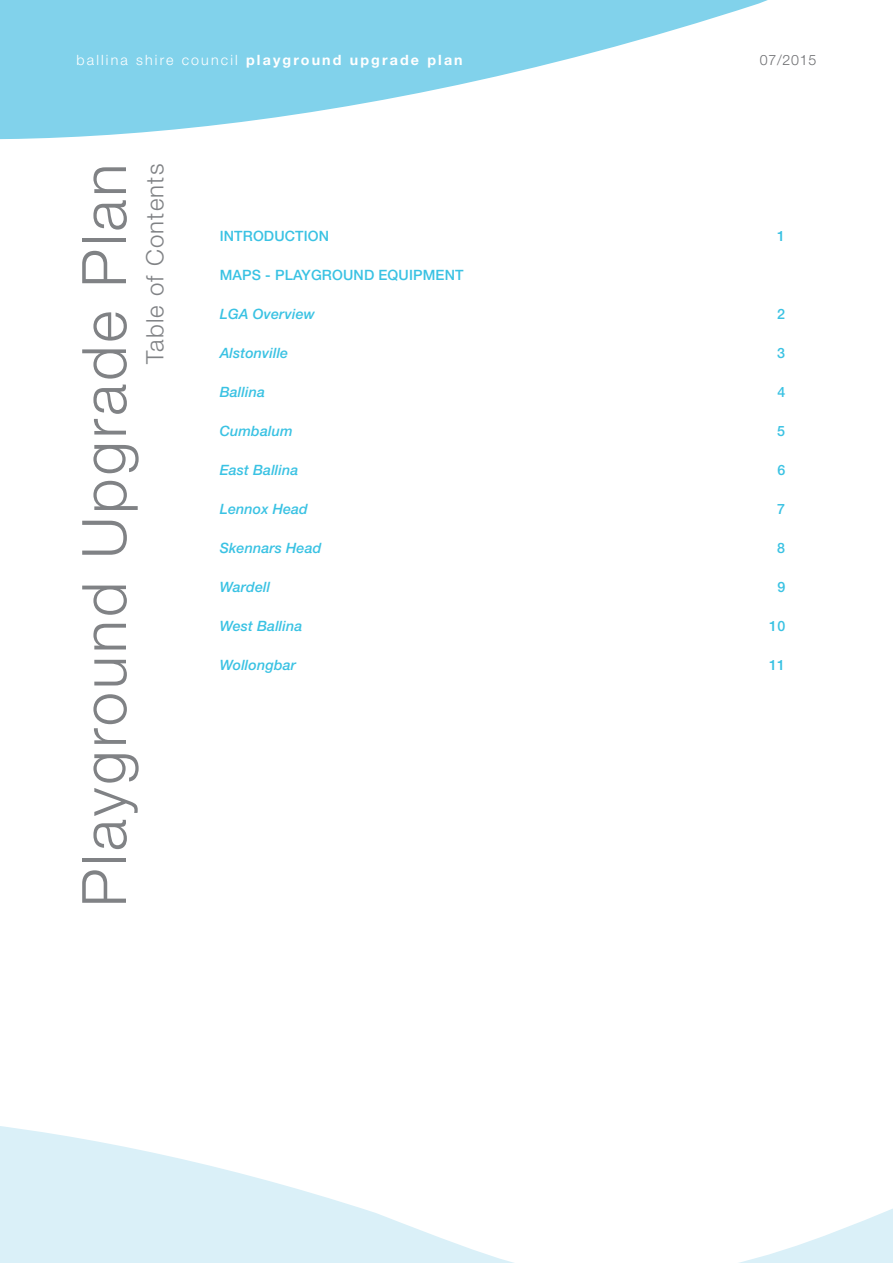
<style>
.page{position:relative;width:893px;height:1263px;background:#fff}
.page>*{position:absolute;margin:0;border:0;box-sizing:border-box;transform-origin:0 0}
.t1{font:300 61.35px "Helvetica Neue LT Std";letter-spacing:.05em;color:#808285}
.t2{font:300 24px "Helvetica Neue LT Std";letter-spacing:.05em;color:#808285}
.toc_heading_blue_9_5{font:italic 500 14.25px "Helvetica Neue LT Std";letter-spacing:.01em;color:#3ac2e3}
.toc_heading_blue_9_5-2{font:500 14.25px "Helvetica Neue LT Std";letter-spacing:.01em;color:#3ac2e3}
.t3{font:700 14.25px "Helvetica Neue LT Std";letter-spacing:.15em;color:#fff}
.t4{font:300 14.25px "Helvetica Neue LT Std";letter-spacing:.05em;color:#6c6d70}
.s1{font-weight:300}
</style>
<div class="page">
<svg style="left:0;top:0;width:768px;height:140px;fill:#81d2eb"></svg>
<svg style="left:0;top:1126px;width:893px;height:137px"></svg>
<div style="left:0;top:1162px;width:102px;height:101px;background:#daf0f8"></div>
<p class="t3" style="left:77px;top:52px;width:388px"><span class="s1">ballina shire council</span> playground upgrade plan</p>
<p class="t4" style="left:760px;top:52px;width:58px">07/2015</p>
<p class="t1" style="left:67px;top:907px;width:745px;rotate:-90deg">Playground Upgrade Plan</p>
<p class="t2" style="left:140px;top:364px;width:202px;rotate:-90deg">Table of Contents</p>
<p class="toc_heading_blue_9_5-2" style="left:220px;top:228px;width:111px">INTRODUCTION</p>
<p class="toc_heading_blue_9_5-2" style="left:777px;top:228px;width:9px">1</p>
<p class="toc_heading_blue_9_5-2" style="left:220px;top:267px;width:245px">MAPS - PLAYGROUND EQUIPMENT</p>
<p class="toc_heading_blue_9_5" style="left:220px;top:306px;width:97px">LGA Overview</p>
<p class="toc_heading_blue_9_5-2" style="left:777px;top:306px;width:9px">2</p>
<p class="toc_heading_blue_9_5" style="left:220px;top:345px;width:70px">Alstonville</p>
<p class="toc_heading_blue_9_5-2" style="left:777px;top:345px;width:9px">3</p>
<p class="toc_heading_blue_9_5" style="left:220px;top:384px;width:47px">Ballina</p>
<p class="toc_heading_blue_9_5-2" style="left:777px;top:384px;width:9px">4</p>
<p class="toc_heading_blue_9_5" style="left:220px;top:423px;width:75px">Cumbalum</p>
<p class="toc_heading_blue_9_5-2" style="left:777px;top:423px;width:9px">5</p>
<p class="toc_heading_blue_9_5" style="left:220px;top:462px;width:80px">East Ballina</p>
<p class="toc_heading_blue_9_5-2" style="left:777px;top:462px;width:9px">6</p>
<p class="toc_heading_blue_9_5" style="left:220px;top:501px;width:90px">Lennox Head</p>
<p class="toc_heading_blue_9_5-2" style="left:777px;top:501px;width:9px">7</p>
<p class="toc_heading_blue_9_5" style="left:220px;top:540px;width:103px">Skennars Head</p>
<p class="toc_heading_blue_9_5-2" style="left:777px;top:540px;width:9px">8</p>
<p class="toc_heading_blue_9_5" style="left:220px;top:579px;width:52px">Wardell</p>
<p class="toc_heading_blue_9_5-2" style="left:777px;top:579px;width:9px">9</p>
<p class="toc_heading_blue_9_5" style="left:220px;top:618px;width:84px">West Ballina</p>
<p class="toc_heading_blue_9_5-2" style="left:769px;top:618px;width:17px">10</p>
<p class="toc_heading_blue_9_5" style="left:220px;top:657px;width:78px">Wollongbar</p>
<p class="toc_heading_blue_9_5-2" style="left:769px;top:657px;width:17px">11</p>
</div>
